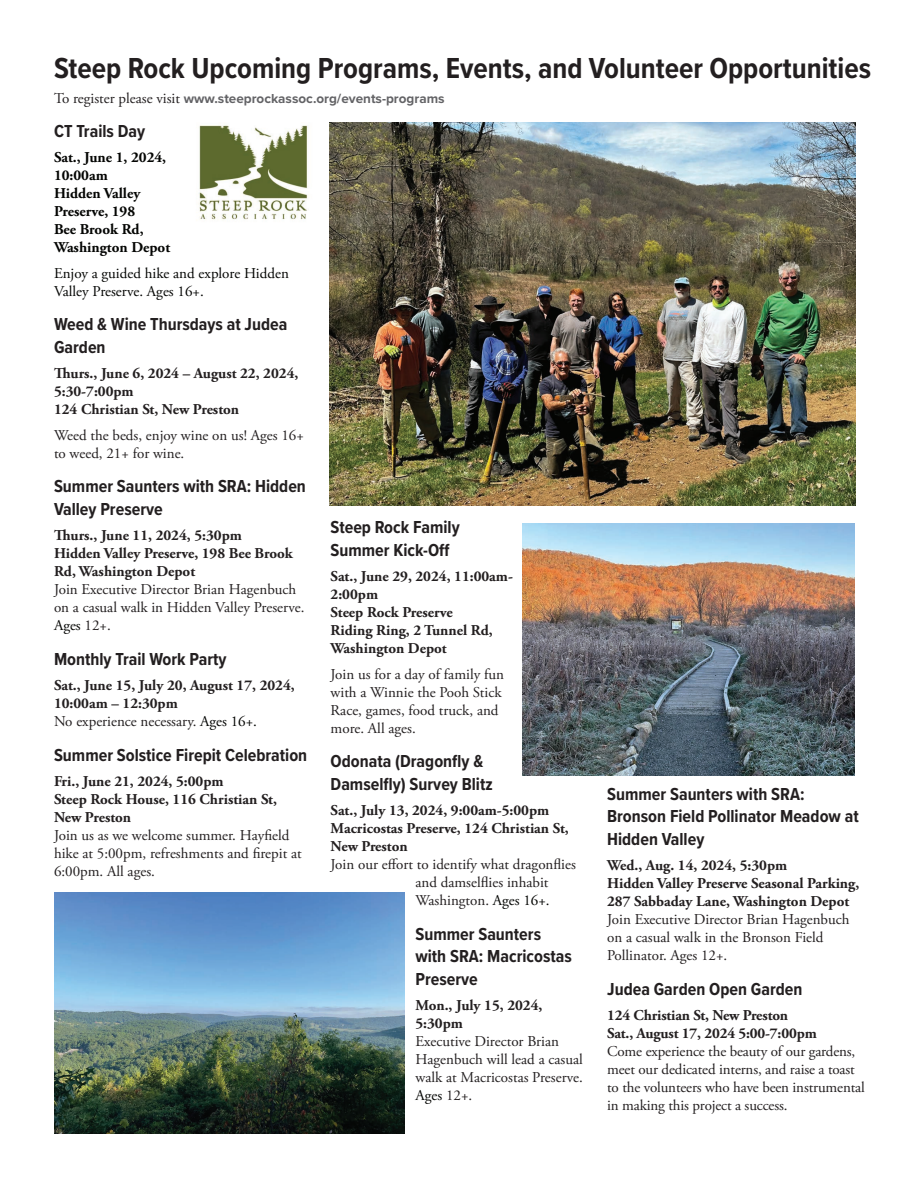
<style>
.page{position:relative;width:918px;height:1188px;background:#fff}
.page>*{position:absolute;margin:0;border:0;box-sizing:border-box;transform-origin:0 0}
.t1{font:700 30px "Proxima Nova Cond";color:#231f20}
.t2{font:700 18px/22.5px "Proxima Nova Cond";color:#231f20}
.t3{font:15px/18px "Adobe Garamond Pro";color:#231f20}
.t4{font:700 15px/18px "Adobe Garamond Pro";color:#231f20}
.t5{font:700 15px/18px "Adobe Garamond Pro";color:#040503}
.t6{font:15px/18px "Adobe Garamond Pro";color:#040503}
.t7{font:700 13.5px "Proxima Nova";color:#636366}
.s1{font-family:"Adobe Garamond Pro";font-weight:400;font-size:15px;color:#231f20}
.s2{color:#040503}
.s3{font-weight:400}
.s4{font-weight:400;color:#040503}
</style>
<div class="page">
<img style="left:198px;top:125px;width:110px;height:95px">
<img style="left:329px;top:122px;width:527px;height:384px">
<img style="left:54px;top:893px;width:351px;height:241px">
<img style="left:523px;top:524px;width:332px;height:251px">
<h1 class="t1" style="left:54px;top:46px;width:819px">Steep Rock Upcoming Programs, Events, and Volunteer Opportunities</h1>
<p class="t7" style="left:54px;top:89px;width:392px"><span class="s1">To register please visit</span> www.steeprockassoc.org/events-programs</p>
<p class="t2" style="left:54px;top:119px;width:93px">CT Trails Day</p>
<p class="t5" style="left:54px;top:149px;width:118px">Sat., June 1, 2024,<br>10:00am<br>Hidden Valley<br>Preserve, 198<br>Bee Brook Rd,<br>Washington Depot</p>
<p class="t6" style="left:54px;top:264px;width:236px">Enjoy a guided hike and explore Hidden<br>Valley Preserve. Ages 16+.</p>
<p class="t2" style="left:54px;top:312px;width:235px">Weed &amp; Wine Thursdays at Judea<br>Garden</p>
<p class="t4" style="left:54px;top:365px;width:246px">Thurs., June 6, 2024 – August 22, 2024,<br>5:30-7:00pm<br>124 Christian St, New Preston</p>
<p class="t3" style="left:54px;top:426px;width:251px">Weed the beds, enjoy wine on us! Ages 16+ to weed, 21+ for wine.</p>
<p class="t2" style="left:54px;top:474px;width:253px">Summer Saunters with SRA: Hidden<br>Valley Preserve</p>
<p class="t4" style="left:54px;top:527px;width:240px">Thurs., June 11, 2024, 5:30pm<br>Hidden Valley Preserve, 198 Bee Brook<br>Rd, Washington Depot</p>
<p class="t3" style="left:54px;top:581px;width:252px">Join Executive Director Brian Hagenbuch on a casual walk in Hidden Valley Preserve.<br><span class="s2">Ages</span> 12+.</p>
<p class="t2" style="left:54px;top:647px;width:174px">Monthly Trail Work Party</p>
<p class="t4" style="left:54px;top:677px;width:242px">Sat., June 15, July 20, August 17, 2024,<br>10:00am – 12:30pm<br><span class="s3">No experience necessary.</span> <span class="s4">Ages 16+.</span></p>
<p class="t2" style="left:54px;top:743px;width:255px">Summer Solstice Firepit Celebration</p>
<p class="t4" style="left:54px;top:773px;width:225px">Fri., June 21, 2024, 5:00pm<br>Steep Rock House, 116 Christian St,<br>New Preston</p>
<p class="t3" style="left:54px;top:827px;width:249px">Join us as we welcome summer. Hayfield hike at 5:00pm, refreshments and firepit at<br>6:00pm. All ages.</p>
<p class="t2" style="left:331px;top:516px;width:131px">Steep Rock Family<br>Summer Kick-Off</p>
<p class="t4" style="left:331px;top:568px;width:184px">Sat., June 29, 2024, 11:00am-<br>2:00pm<br>Steep Rock Preserve<br>Riding Ring, 2 Tunnel Rd,<br>Washington Depot</p>
<p class="t3" style="left:331px;top:666px;width:175px">Join us for a day of family fun with a Winnie the Pooh Stick<br>Race, games, food truck, and more. All ages.</p>
<p class="t2" style="left:331px;top:750px;width:164px">Odonata (Dragonfly &amp;<br>Damselfly) Survey Blitz</p>
<p class="t4" style="left:331px;top:802px;width:240px">Sat., July 13, 2024, 9:00am-5:00pm<br>Macricostas Preserve, 124 Christian St,<br>New Preston</p>
<p class="t3" style="left:415px;top:856px;width:162px;text-indent:-85px">Join our effort to identify what dragonflies and damselflies inhabit<br>Washington. <span class="s2">Ages 16+.</span></p>
<p class="t2" style="left:415px;top:922px;width:158px">Summer Saunters with SRA: Macricostas<br>Preserve</p>
<p class="t4" style="left:415px;top:997px;width:129px">Mon., July 15, 2024,<br>5:30pm</p>
<p class="t3" style="left:415px;top:1033px;width:169px">Executive Director Brian<br>Hagenbuch will lead a casual walk at Macricostas Preserve.<br><span class="s2">Ages</span> 12+.</p>
<p class="t2" style="left:607px;top:782px;width:253px">Summer Saunters with SRA:<br>Bronson Field Pollinator Meadow at<br>Hidden Valley</p>
<p class="t4" style="left:607px;top:857px;width:254px">Wed., Aug. 14, 2024, 5:30pm<br>Hidden Valley Preserve Seasonal Parking,<br>287 Sabbaday Lane, Washington Depot</p>
<p class="t3" style="left:607px;top:911px;width:244px">Join Executive Director Brian Hagenbuch on a casual walk in the Bronson Field<br>Pollinator. Ages 12+.</p>
<p class="t2" style="left:607px;top:977px;width:197px">Judea Garden Open Garden</p>
<p class="t4" style="left:607px;top:1007px;width:211px">124 Christian St, New Preston<br>Sat., August 17, 2024 5:00-7:00pm</p>
<p class="t3" style="left:607px;top:1043px;width:259px">Come experience the beauty of our gardens, meet our dedicated interns, and raise a toast to the volunteers who have been instrumental in making this project a success.</p>
</div>
